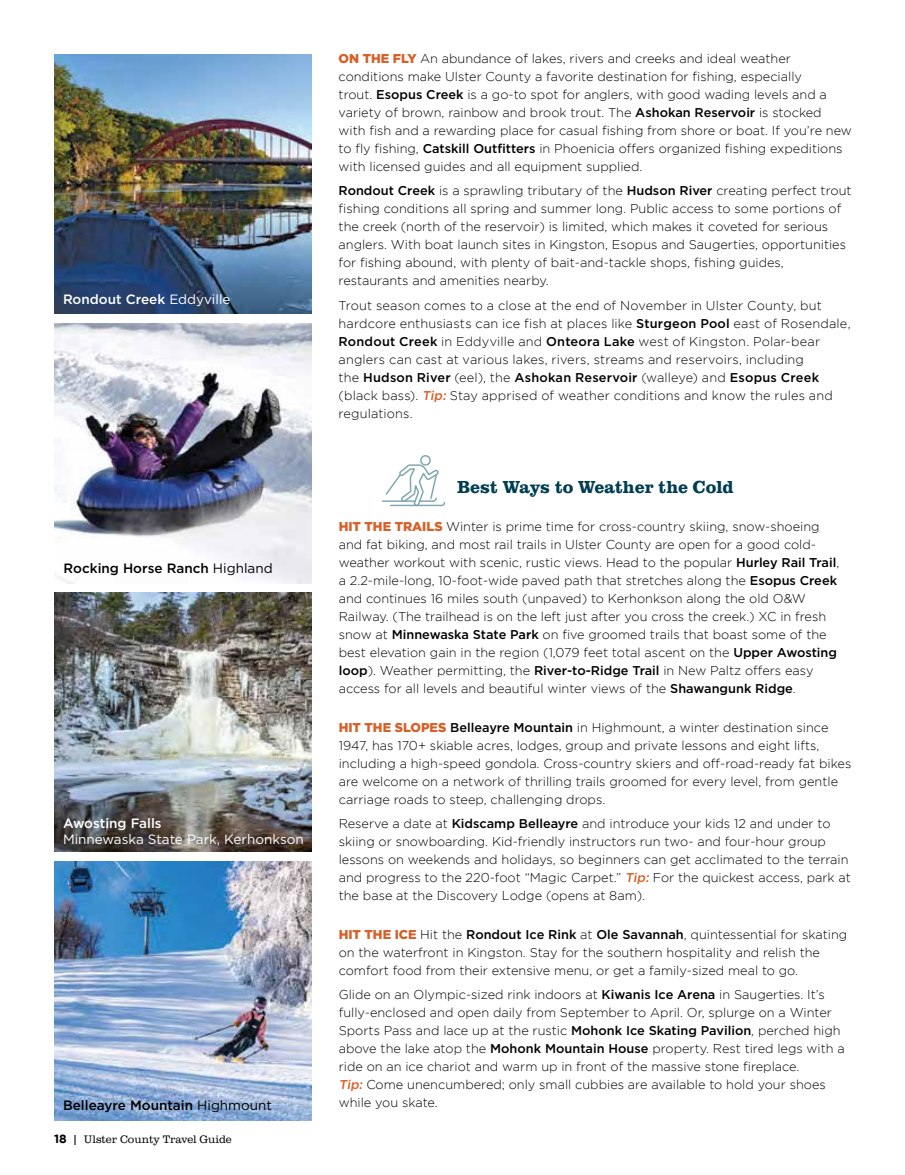
<style>
.page{position:relative;width:905px;height:1175px;background:#fff}
.page>*{position:absolute;margin:0;border:0;box-sizing:border-box;transform-origin:0 0}
.t1{font:700 18px "Clarendon URW";letter-spacing:-.005em;color:#003e52}
.t2{font:500 13.5px "Gotham";color:#000}
.t3{font:500 13.5px "Gotham";color:#fff}
.t4{font:13.5px "Gotham";color:#fff}
.t5{font:300 13.5px "Gotham";color:#000}
.t6{font:300 12.75px/18px "Gotham";color:#000}
.t7{font:300 11.25px "Clarendon URW";color:#000}
.t8{font:300 11.25px "Gotham";color:#000}
.t9{font:300 9px "Gotham";color:#000}
.t10{font:300 7.8px "Gotham";color:#000}
.s1{font-weight:400}
.s2{font-weight:900;color:#d66027}
.s3{font-weight:500}
.s4{font-weight:500;font-style:italic;color:#d66027}
.s5{font-size:13.5px}
.s6{font-family:"Gotham";font-weight:700;font-size:12px}
.s7{font-size:12px}
</style>
<div class="page">
<img style="left:54px;top:54px;width:257px;height:260px">
<img style="left:54px;top:861px;width:257px;height:259px">
<hr style="left:382px;top:500px;width:33px;height:2px;background:#7ea7ad">
<svg style="left:384px;top:455px;width:61px;height:52px"></svg>
<img style="left:54px;top:592px;width:257px;height:259px">
<img style="left:54px;top:324px;width:257px;height:259px">
<p class="t3" style="left:63px;top:290px;width:169px">Rondout Creek <span class="s1">Eddyville</span></p>
<p class="t6" style="left:338px;top:49px;width:515px"><span class="s2">ON THE FLY</span> An abundance of lakes, rivers and creeks and ideal weather conditions make Ulster County a favorite destination for fishing, especially<br>trout. <span class="s3">Esopus Creek</span> is a go-to spot for anglers, with good wading levels and a variety of brown, rainbow and brook trout. The <span class="s3">Ashokan Reservoir</span> is stocked with fish and a rewarding place for casual fishing from shore or boat. If you’re new to fly fishing, <span class="s3">Catskill Outfitters</span> in Phoenicia offers organized fishing expeditions with licensed guides and all equipment supplied.</p>
<p class="t6" style="left:338px;top:182px;width:514px"><span class="s3">Rondout Creek</span> is a sprawling tributary of the <span class="s3">Hudson River</span> creating perfect trout fishing conditions all spring and summer long. Public access to some portions of the creek (north of the reservoir) is limited, which makes it coveted for serious anglers. With boat launch sites in Kingston, Esopus and Saugerties, opportunities for fishing abound, with plenty of bait-and-tackle shops, fishing guides, restaurants and amenities nearby.</p>
<p class="t6" style="left:338px;top:296px;width:513px">Trout season comes to a close at the end of November in Ulster County, but hardcore enthusiasts can ice fish at places like <span class="s3">Sturgeon Pool</span> east of Rosendale,</p>
<p class="t6" style="left:338px;top:350px;width:496px">anglers can cast at various lakes, rivers, streams and reservoirs, including<br>the <span class="s3">Hudson River</span> (eel), the <span class="s3">Ashokan Reservoir</span> (walleye) and <span class="s3">Esopus Creek </span>(black bass). <span class="s4">Tip:</span> Stay apprised of weather conditions and know the rules and regulations.</p>
<p class="t6" style="left:270px;top:332px;width:551px"><span class="s5">Outdoors</span> <span class="s3">Rondout Creek</span> in Eddyville and <span class="s3">Onteora Lake</span> west of Kingston. Polar-bear</p>
<p class="t5" style="left:394px;top:334px;width:47px">Dive In</p>
<p class="t10" style="left:503px;top:335px;width:61px">Epic Adventure</p>
<p class="t8" style="left:618px;top:334px;width:63px">Family Fun</p>
<p class="t5" style="left:167px;top:554px;width:29px">Golf</p>
<p class="t2" style="left:64px;top:560px;width:210px">Rocking Horse Ranch <span class="s1">Highland</span></p>
<p class="t9" style="left:58px;top:565px;width:28px">Walks</p>
<p class="t3" style="left:63px;top:814px;width:100px">Awosting Falls</p>
<p class="t4" style="left:63px;top:831px;width:242px">Minnewaska State Park, Kerhonkson</p>
<p class="t2" style="left:63px;top:1096px;width:210px">Belleayre Mountain <span class="s1">Highmount</span></p>
<p class="t7" style="left:54px;top:1131px;width:179px"><span class="s6">18</span> <span class="s7">|</span> Ulster County Travel Guide</p>
<h1 class="t1" style="left:457px;top:473px;width:278px">Best Ways to Weather the Cold</h1>
<p class="t6" style="left:339px;top:517px;width:502px"><span class="s2">HIT THE TRAILS</span> Winter is prime time for cross-country skiing, snow-shoeing and fat biking, and most rail trails in Ulster County are open for a good cold&shy;weather workout with scenic, rustic views. Head to the popular <span class="s3">Hurley Rail Trail</span>, a 2.2-mile-long, 10-foot-wide paved path that stretches along the <span class="s3">Esopus Creek </span>and continues 16 miles south (unpaved) to Kerhonkson along the old O&amp;W Railway. (The trailhead is on the left just after you cross the creek.) XC in fresh snow at <span class="s3">Minnewaska State Park</span> on five groomed trails that boast some of the best elevation gain in the region (1,079 feet total ascent on the <span class="s3">Upper Awosting loop</span>). Weather permitting, the <span class="s3">River-to-Ridge Trail</span> in New Paltz offers easy access for all levels and beautiful winter views of the <span class="s3">Shawangunk Ridge</span>.</p>
<p class="t6" style="left:339px;top:718px;width:514px"><span class="s2">HIT THE SLOPES</span> <span class="s3">Belleayre Mountain</span> in Highmount, a winter destination since 1947, has 170+ skiable acres, lodges, group and private lessons and eight lifts, including a high-speed gondola. Cross-country skiers and off-road-ready fat bikes are welcome on a network of thrilling trails groomed for every level, from gentle carriage roads to steep, challenging drops.</p>
<p class="t6" style="left:339px;top:814px;width:513px">Reserve a date at <span class="s3">Kidscamp Belleayre</span> and introduce your kids 12 and under to skiing or snowboarding. Kid-friendly instructors run two- and four-hour group lessons on weekends and holidays, so beginners can get acclimated to the terrain and progress to the 220-foot “Magic Carpet.” <span class="s4">Tip:</span> For the quickest access, park at the base at the Discovery Lodge (opens at 8am).</p>
<p class="t6" style="left:339px;top:925px;width:510px"><span class="s2">HIT THE ICE</span> Hit the <span class="s3">Rondout Ice Rink</span> at <span class="s3">Ole Savannah</span>, quintessential for skating on the waterfront in Kingston. Stay for the southern hospitality and relish the comfort food from their extensive menu, or get a family-sized meal to go.</p>
<p class="t6" style="left:339px;top:985px;width:507px">Glide on an Olympic-sized rink indoors at <span class="s3">Kiwanis Ice Arena</span> in Saugerties. It’s fully-enclosed and open daily from September to April. Or, splurge on a Winter Sports Pass and lace up at the rustic <span class="s3">Mohonk Ice Skating Pavilion</span>, perched high above the lake atop the <span class="s3">Mohonk Mountain House</span> property. Rest tired legs with a ride on an ice chariot and warm up in front of the massive stone fireplace.<br><span class="s4">Tip:</span> Come unencumbered; only small cubbies are available to hold your shoes while you skate.</p>
</div>
